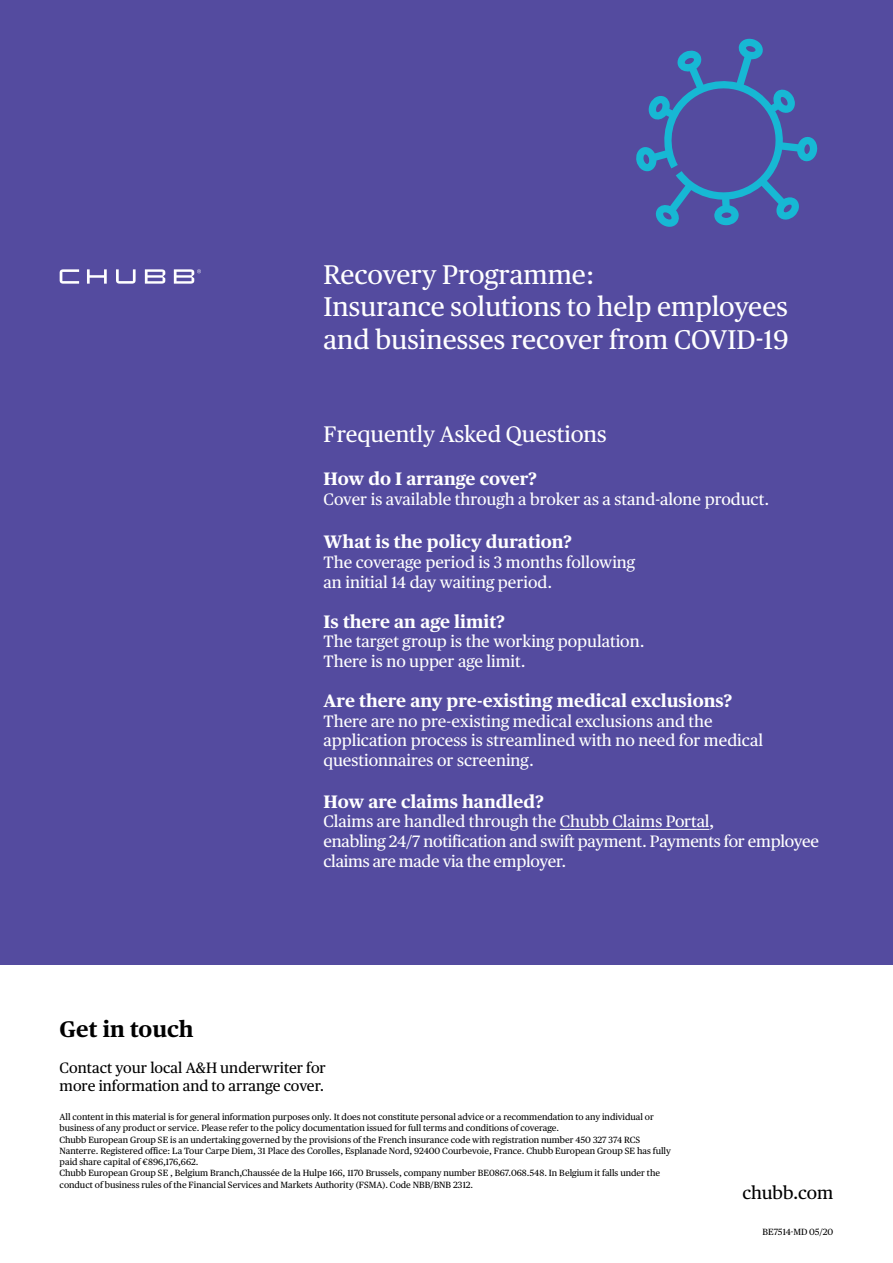
<style>
.page{position:relative;width:893px;height:1263px;background:#fff}
.page>*{position:absolute;margin:0;border:0;box-sizing:border-box;transform-origin:0 0}
.t1{font:27px/32.4px "Chubb Publico Text";color:#fff}
.t2{font:22.5px "Chubb Publico Text";color:#fff}
.t3{font:700 22.5px "Chubb Publico Text";color:#000}
.t4{font:700 18px "Chubb Publico Text";color:#fff}
.t5{font:18px "Chubb Publico Text";color:#000}
.t6{font:16.5px/19.8px "Chubb Publico Text";color:#fff}
.t7{font:15px/18px "Chubb Publico Text";color:#000}
.t8{font:9px/11.2px "Chubb Publico Text";color:#000}
</style>
<div class="page">
<div style="left:0;top:0;width:893px;height:965px;background:#544b9f"></div>
<svg style="left:60px;top:269px;width:141px;height:15px"></svg>
<hr style="left:560px;top:829px;width:149px;height:1px;background:#fff">
<svg style="left:636px;top:38px;width:182px;height:189px"></svg>
<h1 class="t1" style="left:324px;top:257px;width:467px">Recovery Programme:<br>Insurance solutions to help employees and businesses recover from COVID-19</h1>
<h2 class="t2" style="left:324px;top:418px;width:285px">Frequently Asked Questions</h2>
<h3 class="t4" style="left:324px;top:465px;width:215px">How do I arrange cover?</h3>
<h3 class="t6" style="left:324px;top:488px;width:447px">Cover is available through a broker as a stand-alone product.</h3>
<h3 class="t4" style="left:324px;top:528px;width:250px">What is the policy duration?</h3>
<h3 class="t6" style="left:324px;top:551px;width:313px">The coverage period is 3 months following an initial 14 day waiting period.</h3>
<h3 class="t4" style="left:324px;top:607px;width:183px">Is there an age limit?</h3>
<h3 class="t6" style="left:324px;top:631px;width:323px">The target group is the working population.<br>There is no upper age limit.</h3>
<h3 class="t4" style="left:324px;top:686px;width:410px">Are there any pre-existing medical exclusions?</h3>
<h3 class="t6" style="left:324px;top:710px;width:441px">There are no pre-existing medical exclusions and the application process is streamlined with no need for medical questionnaires or screening.</h3>
<h3 class="t4" style="left:324px;top:787px;width:222px">How are claims handled?</h3>
<h3 class="t6" style="left:324px;top:811px;width:497px">Claims are handled through the Chubb Claims Portal,<br>enabling 24/7 notification and swift payment. Payments for employee claims are made via the employer.</h3>
<h2 class="t3" style="left:60px;top:1011px;width:135px">Get in touch</h2>
<h3 class="t7" style="left:60px;top:1057px;width:268px">Contact your local A&amp;H underwriter for more information and to arrange cover.</h3>
<p class="t8" style="left:60px;top:1111px;width:613px">All content in this material is for general information purposes only. It does not constitute personal advice or a recommendation to any individual or business of any product or service. Please refer to the policy documentation issued for full terms and conditions of coverage.<br>Chubb European Group SE is an undertaking governed by the provisions of the French insurance code with registration number 450 327 374 RCS Nanterre. Registered office: La Tour Carpe Diem, 31 Place des Corolles, Esplanade Nord, 92400 Courbevoie, France. Chubb European Group SE has fully paid share capital of €896,176,662.<br>Chubb European Group SE , Belgium Branch,Chaussée de la Hulpe 166, 1170 Brussels, company number BE0867.068.548. In Belgium it falls under the conduct of business rules of the Financial Services and Markets Authority (FSMA). Code NBB/BNB 2312.</p>
<h3 class="t5" style="left:742px;top:1179px;width:92px">chubb.com</h3>
<p class="t8" style="left:763px;top:1225px;width:72px">BE7514-MD 05/20</p>
</div>
